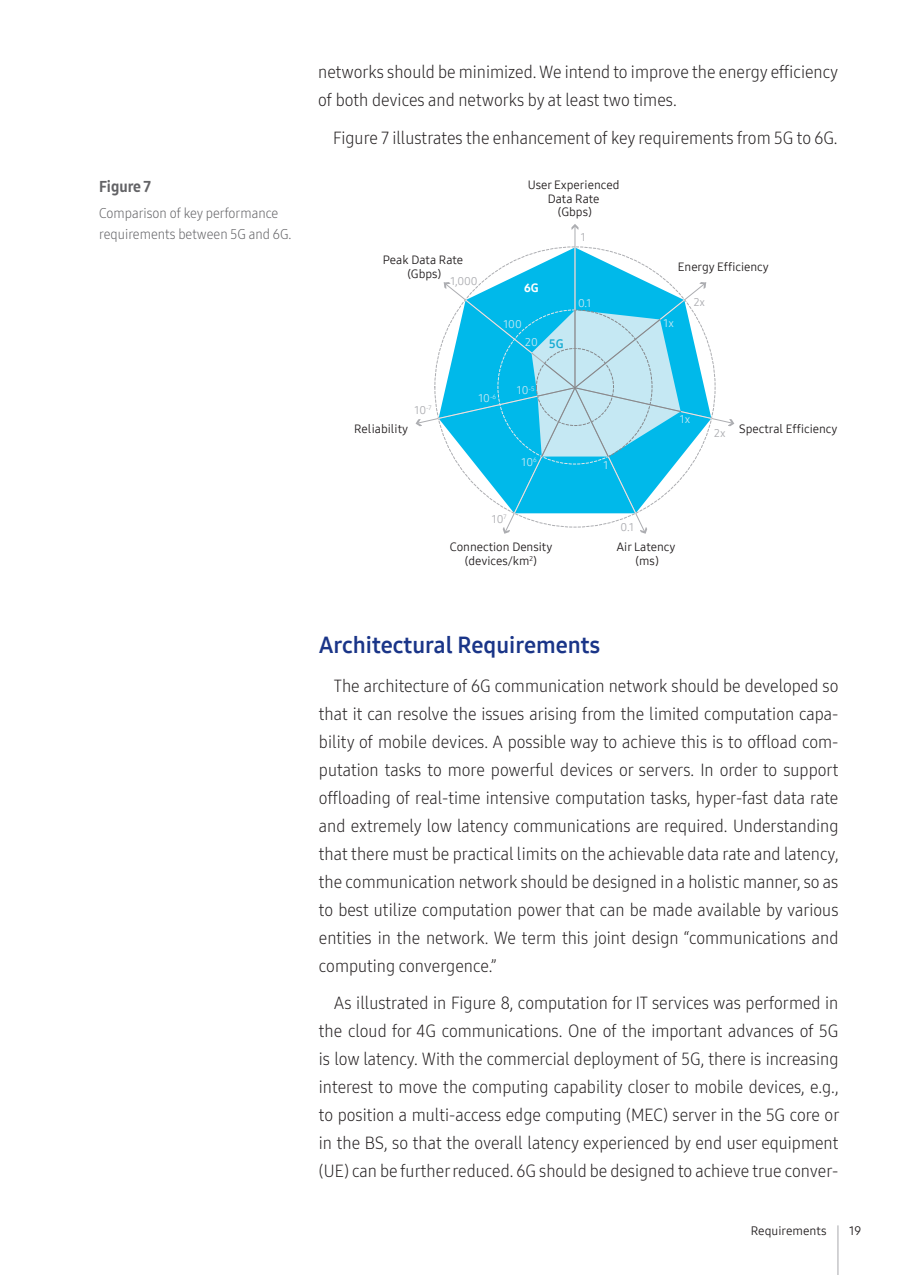
<style>
.page{position:relative;width:903px;height:1275px;background:#fff}
.page>*{position:absolute;margin:0;border:0;box-sizing:border-box;transform-origin:0 0}
.t1{font:22.75px "Samsung One 700";color:#1a3588}
.들여쓰기3__이전공백1{font:17.5px/28px "Samsung One 300 C";color:#231f20;text-align:justify}
.들여쓰기3__이전공백2{font:17.5px/28px "Samsung One 300 C";color:#231f20;text-align:justify}
.t2{font:15.75px "Samsung One 800 C";color:#636366}
.t3{font:14px/21px "Samsung One 300 C";color:#636366}
.t4{font:12.25px "Samsung One 400";color:#231f20}
.t5{font:12.08px/13.7px "Samsung One 400";color:#231f20;text-align:center}
.t6{font:12.08px "Samsung One 700";color:#16abd2}
.t7{font:12.08px "Samsung One 800";color:#fff}
.t8{font:11.2px "Samsung One 400";color:#c5e8f3}
.t9{font:11.2px "Samsung One 400";color:#acadb1}
</style>
<div class="page">
<hr style="left:838px;top:1225px;width:1px;height:50px;background:#a8a9ad">
<svg style="left:482px;top:247px;width:186px;height:35px"></svg>
<hr style="left:575px;top:225px;width:1px;height:163px;background:#acadb1">
<svg style="left:571px;top:224px;width:7px;height:6px"></svg>
<hr style="left:575px;top:247px;width:1px;height:63px;background:#e6e7e9">
<svg style="left:416px;top:282px;width:318px;height:252px"></svg>
<p class="t2" style="left:99px;top:176px;width:53px">Figure 7</p>
<p class="t3" style="left:99px;top:202px;width:194px">Comparison of key performance requirements between 5G and 6G.</p>
<p class="들여쓰기3__이전공백2" style="left:318px;top:58px;width:522px">networks should be minimized. We intend to improve the energy efficiency of both devices and networks by at least two times.</p>
<p class="들여쓰기3__이전공백2" style="left:333px;top:124px;width:506px">Figure 7 illustrates the enhancement of key requirements from 5G to 6G.</p>
<p class="t5" style="left:528px;top:178px;width:93px">User Experienced<br>Data Rate<br>(Gbps)</p>
<p class="t5" style="left:383px;top:253px;width:82px">Peak Data Rate (Gbps)</p>
<p class="t9" style="left:450px;top:274px;width:29px">1,000</p>
<p class="t7" style="left:524px;top:280px;width:16px">6G</p>
<p class="t8" style="left:503px;top:316px;width:20px">100</p>
<p class="t8" style="left:525px;top:334px;width:14px">20</p>
<p class="t6" style="left:549px;top:335px;width:16px">5G</p>
<p class="t9" style="left:414px;top:403px;width:19px">10<sup>-7</sup></p>
<p class="t5" style="left:354px;top:422px;width:56px">Reliability</p>
<p class="t8" style="left:478px;top:391px;width:19px">10<sup>-6</sup></p>
<p class="t8" style="left:517px;top:383px;width:19px">10<sup>-5</sup></p>
<p class="t8" style="left:521px;top:454px;width:17px">10<sup>6</sup></p>
<p class="t9" style="left:581px;top:230px;width:6px">1</p>
<p class="t8" style="left:578px;top:295px;width:15px">0.1</p>
<p class="t8" style="left:603px;top:457px;width:6px">1</p>
<p class="t9" style="left:492px;top:512px;width:16px">10<sup>7</sup></p>
<p class="t9" style="left:620px;top:520px;width:15px">0.1</p>
<p class="t5" style="left:678px;top:260px;width:93px">Energy Efficiency</p>
<p class="t8" style="left:664px;top:315px;width:12px">1x</p>
<p class="t9" style="left:694px;top:294px;width:13px">2x</p>
<p class="t8" style="left:680px;top:411px;width:12px">1x</p>
<p class="t9" style="left:714px;top:426px;width:13px">2x</p>
<p class="t5" style="left:739px;top:422px;width:100px">Spectral Efficiency</p>
<p class="t5" style="left:450px;top:540px;width:104px">Connection Density (devices/km<sup>2</sup>)</p>
<p class="t5" style="left:616px;top:540px;width:61px">Air Latency (ms)</p>
<p class="t1" style="left:319px;top:629px;width:283px">Architectural Requirements</p>
<p class="들여쓰기3__이전공백1" style="left:319px;top:671px;width:521px;text-indent:15px">The architecture of 6G communication network should be developed so that it can resolve the issues arising from the limited computation capa&shy;bility of mobile devices. A possible way to achieve this is to offload com&shy;putation tasks to more powerful devices or servers. In order to support offloading of real-time intensive computation tasks, hyper-fast data rate and extremely low latency communications are required. Understanding that there must be practical limits on the achievable data rate and latency, the communication network should be designed in a holistic manner, so as to best utilize computation power that can be made available by various entities in the network. We term this joint design “communications and computing convergence.”</p>
<p class="들여쓰기3__이전공백2" style="left:319px;top:989px;width:522px;text-indent:15px">As illustrated in Figure 8, computation for IT services was performed in the cloud for 4G communications. One of the important advances of 5G is low latency. With the commercial deployment of 5G, there is increasing interest to move the computing capability closer to mobile devices, e.g., to position a multi-access edge computing (MEC) server in the 5G core or in the BS, so that the overall latency experienced by end user equipment (UE) can be further reduced. 6G should be designed to achieve true conver-</p>
<p class="t4" style="left:751px;top:1222px;width:77px">Requirements</p>
<p class="t4" style="left:849px;top:1222px;width:14px">19</p>
</div>
